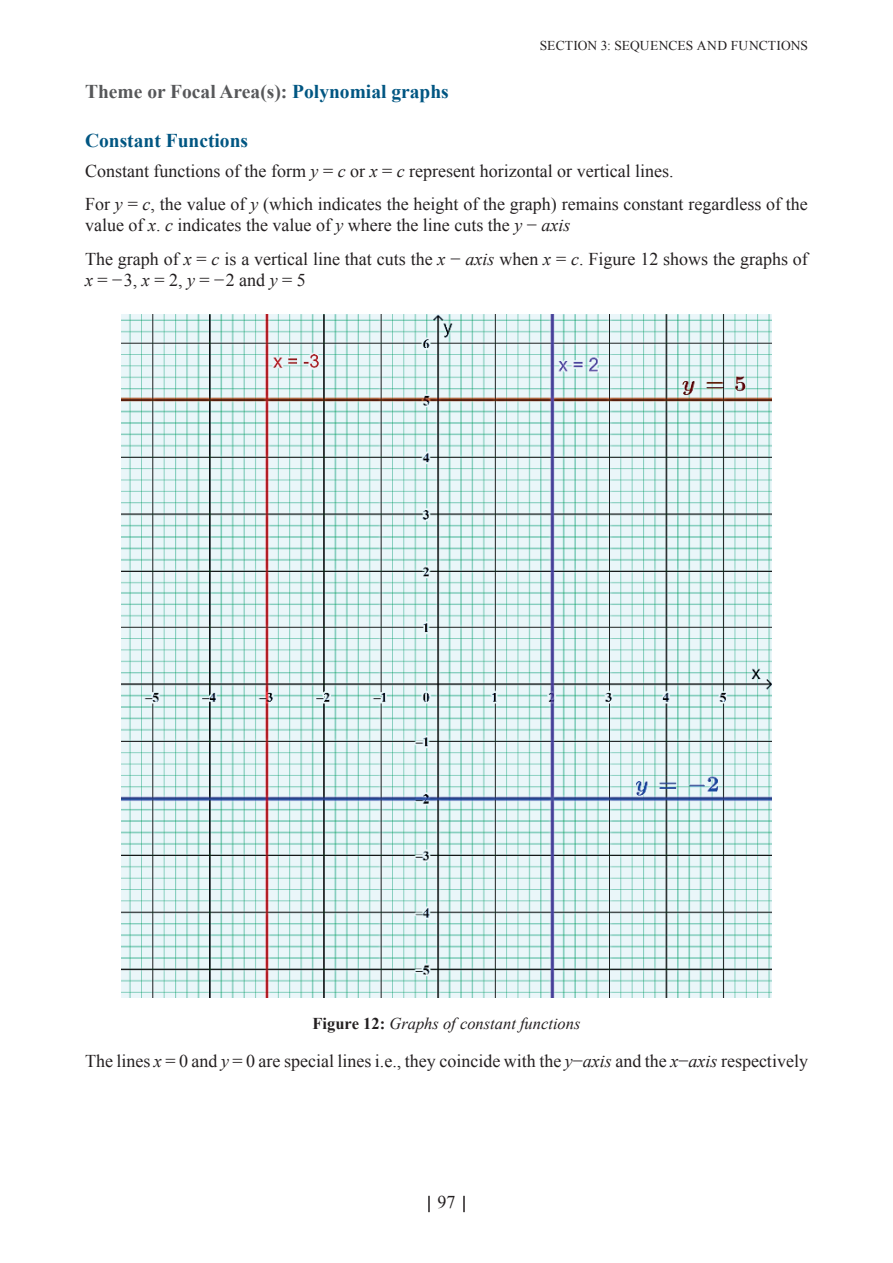
<style>
.page{position:relative;width:893px;height:1263px;background:#fff}
.page>*{position:absolute;margin:0;border:0;box-sizing:border-box;transform-origin:0 0}
.t1{font:700 19.5px "Times New Roman";color:#57585a}
.t2{font:700 19.5px "Times New Roman";color:#005682}
.t3{font:18px/33.8px "Times New Roman";color:#231f20}
.t4{font:italic 16.5px "Times New Roman";color:#231f20}
.t5{font:13.5px "Times New Roman";letter-spacing:.01em;color:#231f20}
.s1{color:#005682}
.s2{font-style:italic}
.s3{font-weight:700;font-style:normal}
</style>
<div class="page">
<svg style="left:428px;top:1196px;width:2px;height:16px"></svg>
<svg style="left:463px;top:1196px;width:2px;height:16px"></svg>
<img style="left:122px;top:314px;width:649px;height:683px">
<p class="t5" style="left:540px;top:37px;width:270px">SECTION 3: SEQUENCES AND FUNCTIONS</p>
<p class="t1" style="left:85px;top:78px;width:365px">Theme or Focal Area(s): <span class="s1">Polynomial graphs</span></p>
<p class="t2" style="left:85px;top:127px;width:165px">Constant Functions</p>
<p class="t3" style="left:85px;top:153px;width:724px">Constant functions of the form <span class="s2">y</span> = <span class="s2">c</span> or <span class="s2">x</span> = <span class="s2">c</span> represent horizontal or vertical lines.<br>For <span class="s2">y</span> = <span class="s2">c</span>, the value of <span class="s2">y</span> (which indicates the height of the graph) remains constant regardless of the</p>
<p class="t3" style="left:85px;top:208px;width:724px">value of <span class="s2">x</span>. <span class="s2">c</span> indicates the value of <span class="s2">y</span> where the line cuts the <span class="s2">y</span> − <span class="s2">axis<br></span>The graph of <span class="s2">x</span> = <span class="s2">c</span> is a vertical line that cuts the <span class="s2">x</span> − <span class="s2">axis</span> when <span class="s2">x</span> = <span class="s2">c</span>. Figure 12 shows the graphs of</p>
<p class="t3" style="left:85px;top:263px;width:222px"><span class="s2">x</span>=−3,<span class="s2">x</span>=2,<span class="s2">y</span>=−2 and <span class="s2">y</span>=5</p>
<p class="t4" style="left:312px;top:1012px;width:270px"><span class="s3">Figure 12:</span> Graphs of constant functions</p>
<p class="t3" style="left:85px;top:1044px;width:724px">The lines <span class="s2">x</span> = 0 and <span class="s2">y</span> = 0 are special lines i.e., they coincide with the <span class="s2">y</span>−<span class="s2">axis</span> and the <span class="s2">x</span>−<span class="s2">axis</span> respectively</p>
<p class="t3" style="left:437px;top:1185px;width:19px">97</p>
</div>
